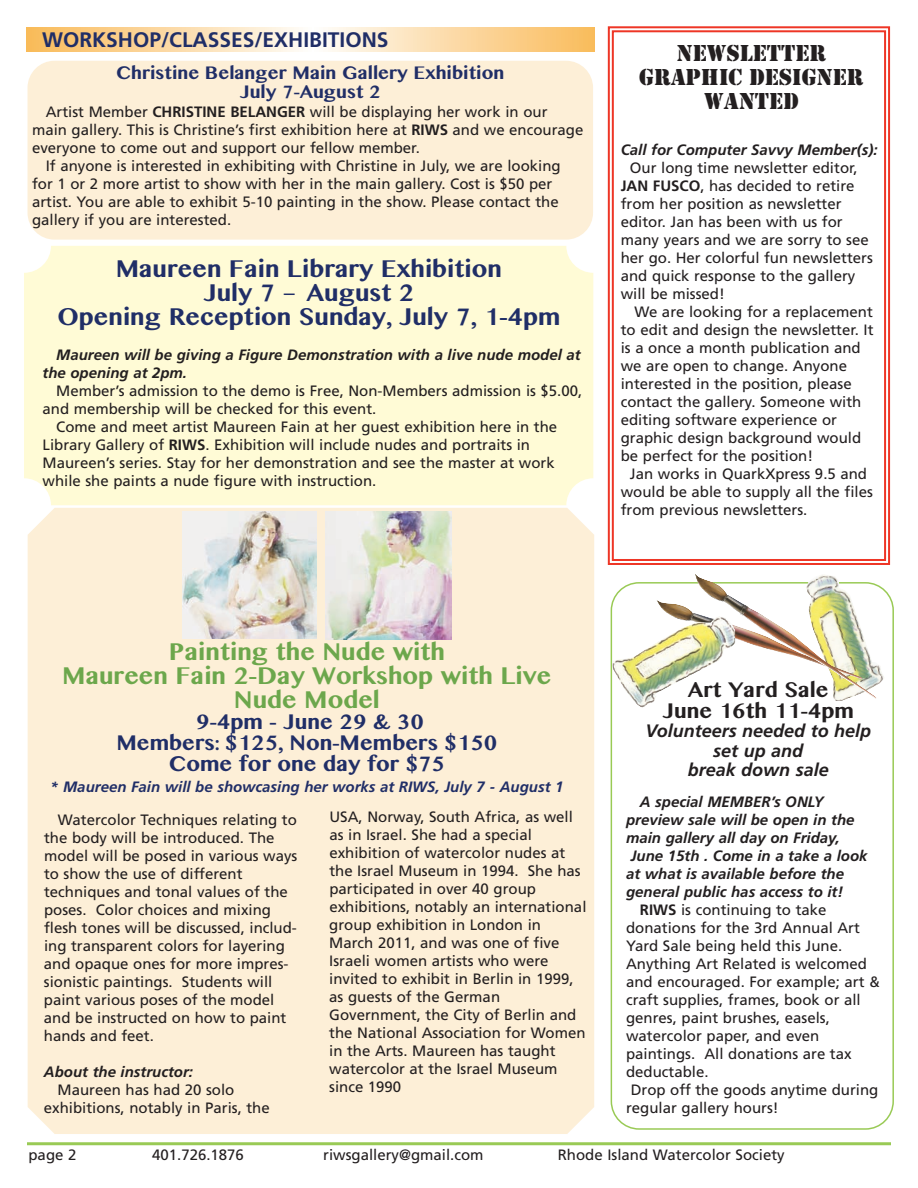
<style>
.page{position:relative;width:918px;height:1188px;background:#fff}
.page>*{position:absolute;margin:0;border:0;box-sizing:border-box;transform-origin:0 0}
.t1{font:700 24px/24px "Bangla MN";color:#202e67;text-align:center}
.t2{font:700 24px/24px "Bangla MN";color:#6ca74c;text-align:center}
.t3{font:24px/24px "Stencil";color:#231f20;text-align:center}
.t4{font:700 21px/21px "Bangla MN";color:#202e67;text-align:center}
.t5{font:700 21px "Frutiger";color:#202e67}
.t6{font:700 21px/21px "Bangla MN";color:#231f20;text-align:center}
.t7{font:700 18px/19.5px "Bangla MN";color:#202e67;text-align:center}
.t8{font:italic 700 18px/19.5px "Frutiger";color:#231f20;text-align:center}
.t9{font:15px/18px "Frutiger";color:#231f20}
.t10{font:italic 700 15px/18px "Frutiger";color:#231f20}
.t11{font:italic 700 15px "Frutiger";color:#202e67}
.s1{font-weight:700}
</style>
<div class="page">
<div style="left:608px;top:26px;width:282px;height:539px;border:2px solid #ee3626"></div>
<div style="left:612px;top:30px;width:274px;height:531px;border:2px solid #ee3626"></div>
<svg style="left:611px;top:582px;width:283px;height:548px"></svg>
<div style="left:28px;top:508px;width:566px;height:626px;background:#fdefd7"></div>
<div style="left:24px;top:246px;width:569px;height:259px;background:#fffbd6;border-radius:27px"></div>
<hr style="left:27px;top:1142px;width:864px;height:3px;background:#99ca55">
<svg style="left:26px;top:27px;width:569px;height:24px;background:#fbdba8"></svg>
<img style="left:182px;top:511px;width:135px;height:127px">
<img style="left:325px;top:511px;width:126px;height:129px">
<img style="left:806px;top:582px;width:79px;height:119px">
<img style="left:656px;top:599px;width:39px;height:17px">
<img style="left:695px;top:574px;width:182px;height:125px">
<img style="left:612px;top:616px;width:123px;height:93px">
<div style="left:28px;top:61px;width:565px;height:179px;background:#fdefd7;border-radius:27px"></div>
<h2 class="t5" style="left:42px;top:31px;width:348px">WORKSHOP/CLASSES/EXHIBITIONS</h2>
<p class="t7" style="left:116px;top:63px;width:390px">Christine Belanger Main Gallery Exhibition<br>July 7-August 2</p>
<p class="t9" style="left:46px;top:104px;width:503px">Artist Member <span class="s1">CHRISTINE BELANGER</span> will be displaying her work in our</p>
<p class="t9" style="left:32px;top:122px;width:553px">main gallery. This is Christine’s first exhibition here at <span class="s1">RIWS</span> and we encourage</p>
<p class="t9" style="left:32px;top:140px;width:389px">everyone to come out and support our fellow member.</p>
<p class="t9" style="left:46px;top:158px;width:516px">If anyone is interested in exhibiting with Christine in July, we are looking</p>
<p class="t9" style="left:32px;top:176px;width:522px">for 1 or 2 more artist to show with her in the main gallery. Cost is $50 per</p>
<p class="t9" style="left:32px;top:194px;width:528px">artist. You are able to exhibit 5-10 painting in the show. Please contact the</p>
<p class="t9" style="left:32px;top:212px;width:201px">gallery if you are interested.</p>
<h1 class="t1" style="left:57px;top:257px;width:504px">Maureen Fain Library Exhibition<br>July 7 – August 2<br>Opening Reception Sunday, July 7, 1-4pm</h1>
<p class="t10" style="left:43px;top:347px;width:540px;text-indent:14px">Maureen will be giving a Figure Demonstration with a live nude model at the opening at 2pm.</p>
<p class="t9" style="left:56px;top:383px;width:528px">Member’s admission to the demo is Free, Non-Members admission is $5.00,</p>
<p class="t9" style="left:43px;top:401px;width:335px">and membership will be checked for this event.</p>
<p class="t9" style="left:56px;top:419px;width:503px">Come and meet artist Maureen Fain at her guest exhibition here in the</p>
<p class="t9" style="left:43px;top:437px;width:489px">Library Gallery of <span class="s1">RIWS</span>. Exhibition will include nudes and portraits in</p>
<p class="t9" style="left:43px;top:455px;width:514px">Maureen’s series. Stay for her demonstration and see the master at work</p>
<p class="t9" style="left:43px;top:473px;width:335px">while she paints a nude figure with instruction.</p>
<h1 class="t3" style="left:639px;top:40px;width:226px">NEWSLETTER<br>GRAPHIC DESIGNER<br>WANTED</h1>
<p class="t10" style="left:621px;top:142px;width:258px">Call for Computer Savvy Member(s):</p>
<p class="t9" style="left:621px;top:160px;width:254px;text-indent:9px">Our long time newsletter editor,<br><span class="s1">JAN FUSCO</span>, has decided to retire from her position as newsletter editor. Jan has been with us for many years and we are sorry to see her go. Her colorful fun newsletters and quick response to the gallery will be missed!</p>
<p class="t9" style="left:621px;top:304px;width:254px;text-indent:14px">We are looking for a replacement to edit and design the newsletter. It is a once a month publication and we are open to change. Anyone interested in the position, please contact the gallery. Someone with editing software experience or graphic design background would be perfect for the position!</p>
<p class="t9" style="left:621px;top:466px;width:254px;text-indent:9px">Jan works in QuarkXpress 9.5 and would be able to supply all the files from previous newsletters.</p>
<h1 class="t2" style="left:62px;top:640px;width:491px">Painting the Nude with<br>Maureen Fain 2-Day Workshop with Live<br>Nude Model</h1>
<h2 class="t4" style="left:116px;top:711px;width:383px">9-4pm - June 29 &amp; 30<br>Members: $125, Non-Members $150<br>Come for one day for $75</h2>
<p class="t11" style="left:50px;top:781px;width:515px">* Maureen Fain will be showcasing her works at RIWS, July 7 - August 1</p>
<p class="t9" style="left:44px;top:811px;width:255px;text-indent:14px">Watercolor Techniques relating to the body will be introduced. The model will be posed in various ways to show the use of different techniques and tonal values of the poses. Color choices and mixing flesh tones will be discussed, includ&shy;ing transparent colors for layering and opaque ones for more impres&shy;sionistic paintings. Students will paint various poses of the model and be instructed on how to paint hands and feet.</p>
<p class="t10" style="left:44px;top:1063px;width:151px">About the instructor:</p>
<p class="t9" style="left:44px;top:1081px;width:227px;text-indent:14px">Maureen has had 20 solo exhibitions, notably in Paris, the</p>
<p class="t9" style="left:329px;top:809px;width:259px">USA, Norway, South Africa, as well as in Israel. She had a special exhibition of watercolor nudes at the Israel Museum in 1994. She has participated in over 40 group exhibitions, notably an international group exhibition in London in<br>March 2011, and was one of five<br>Israeli women artists who were invited to exhibit in Berlin in 1999, as guests of the German<br>Government, the City of Berlin and the National Association for Women in the Arts. Maureen has taught watercolor at the Israel Museum since 1990</p>
<h2 class="t6" style="left:662px;top:679px;width:193px">Art Yard Sale<br>June 16th 11-4pm</h2>
<p class="t8" style="left:645px;top:723px;width:227px">Volunteers needed to help set up and<br>break down sale</p>
<p class="t10" style="left:640px;top:793px;width:186px">A special MEMBER’s ONLY</p>
<p class="t10" style="left:626px;top:811px;width:230px">preview sale will be open in the</p>
<p class="t10" style="left:626px;top:829px;width:215px">main gallery all day on Friday,</p>
<p class="t10" style="left:631px;top:847px;width:238px">June 15th . Come in a take a look</p>
<p class="t10" style="left:626px;top:865px;width:220px">at what is available before the</p>
<p class="t10" style="left:626px;top:883px;width:219px">general public has access to it!</p>
<p class="t9" style="left:640px;top:901px;width:188px"><span class="s1">RIWS</span> is continuing to take</p>
<p class="t9" style="left:626px;top:919px;width:235px">donations for the 3rd Annual Art</p>
<p class="t9" style="left:626px;top:937px;width:218px">Yard Sale being held this June.</p>
<p class="t9" style="left:626px;top:955px;width:242px">Anything Art Related is welcomed</p>
<p class="t9" style="left:626px;top:973px;width:255px">and encouraged. For example; art &amp;</p>
<p class="t9" style="left:626px;top:991px;width:236px">craft supplies, frames, book or all</p>
<p class="t9" style="left:626px;top:1009px;width:205px">genres, paint brushes, easels,</p>
<p class="t9" style="left:626px;top:1027px;width:195px">watercolor paper, and even</p>
<p class="t9" style="left:626px;top:1045px;width:227px">paintings. All donations are tax</p>
<p class="t9" style="left:626px;top:1063px;width:84px">deductable.</p>
<p class="t9" style="left:631px;top:1081px;width:249px">Drop off the goods anytime during</p>
<p class="t9" style="left:626px;top:1099px;width:154px">regular gallery hours!</p>
<p class="t9" style="left:28px;top:1147px;width:49px">page 2</p>
<p class="t9" style="left:152px;top:1147px;width:93px">401.726.1876</p>
<p class="t9" style="left:323px;top:1147px;width:162px">riwsgallery@gmail.com</p>
<p class="t9" style="left:558px;top:1147px;width:228px">Rhode Island Watercolor Society</p>
</div>
